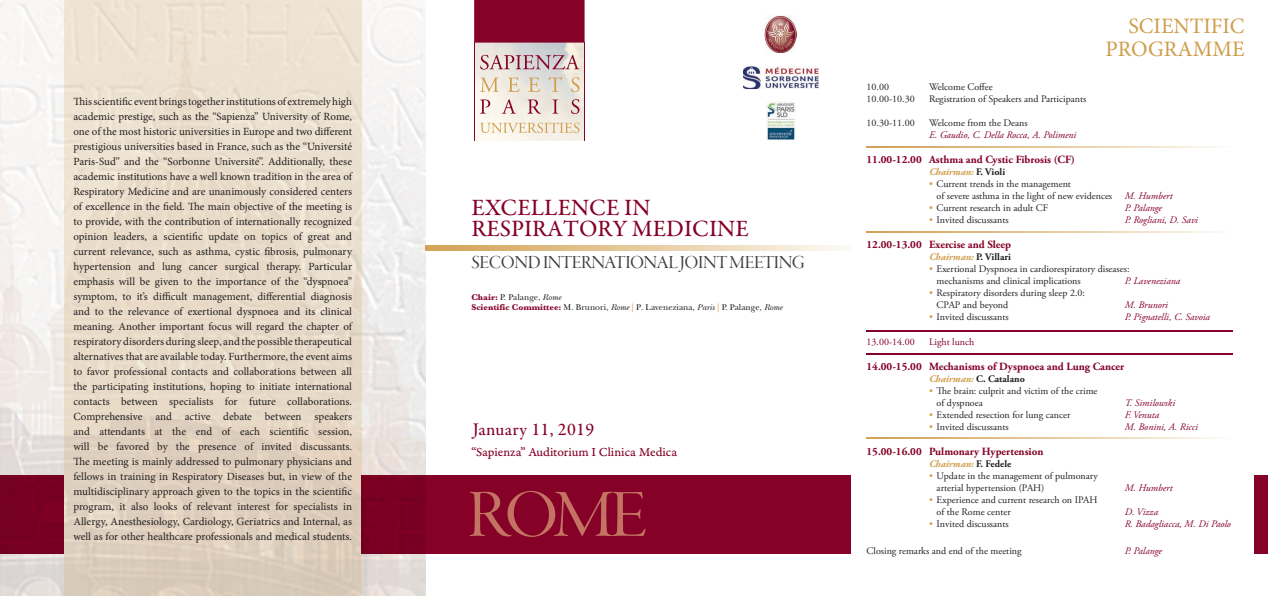
<style>
.page{position:relative;width:1268px;height:596px;background:#fff}
.page>*{position:absolute;margin:0;border:0;box-sizing:border-box;transform-origin:0 0}
.t1{font:69.4px "Garamond Premr Pro Disp";color:#c47261;scale:1.06 1}
.t2{font:500 23.6px/21.2px "Garamond Premr Pro";color:#850128}
.t3{font:22px/23px "Minion Pro";color:#cf9e4c;text-align:right}
.t4{font:19px "Garamond Premr Pro Disp";letter-spacing:-.02em;color:#3e3e3f}
.t5{font:500 18px "Garamond Premr Pro";letter-spacing:.02em;color:#850128}
.t6{font:13px "Garamond Premr Pro Capt";color:#850128}
.t7{font:11px/15px "Minion Pro";letter-spacing:-.005em;color:#231f20;text-align:justify}
.t8{font:700 11px "Adobe Garamond Pro";color:#850128}
.t9{font:10px/12px "Adobe Garamond Pro";color:#231f20}
.t10{font:italic 10px "Adobe Garamond Pro";color:#850128}
.t11{font:italic 700 10px "Adobe Garamond Pro";color:#cf9e4c}
.t12{font:10px "Adobe Garamond Pro";color:#850128}
.t13{font:700 10px "Adobe Garamond Pro";color:#231f20}
.t14{font:8.7px/10.5px "New Baskerville Std";color:#231f20}
.s1{font-family:"Baskerville";font-weight:700;color:#850128}
.s2{font-style:italic}
.s3{color:#cf9e4c}
.s4{font-style:normal;color:#231f20}
.s5{font-style:italic;color:#cf9e4c}
</style>
<div class="page">
<img style="left:0;top:0;width:425px;height:595px">
<div style="left:64px;top:0;width:297px;height:595px;background:linear-gradient(to bottom,#f1e6d5,#ddcdbb)"></div>
<div style="left:0;top:474px;width:64px;height:79px;background:#760022"></div>
<div style="left:361px;top:474px;width:489px;height:79px;background:#850128"></div>
<div style="left:1253px;top:474px;width:14px;height:79px;background:#850128"></div>
<img style="left:475px;top:43px;width:108px;height:98px">
<svg style="left:480px;top:55px;width:99px;height:14px"></svg>
<svg style="left:480px;top:77px;width:18px;height:15px"></svg>
<svg style="left:507px;top:77px;width:12px;height:15px"></svg>
<svg style="left:528px;top:77px;width:12px;height:15px"></svg>
<svg style="left:548px;top:77px;width:14px;height:15px"></svg>
<svg style="left:571px;top:77px;width:8px;height:15px"></svg>
<svg style="left:480px;top:99px;width:10px;height:15px"></svg>
<svg style="left:501px;top:99px;width:15px;height:15px"></svg>
<svg style="left:527px;top:99px;width:14px;height:15px"></svg>
<svg style="left:552px;top:99px;width:6px;height:15px"></svg>
<svg style="left:571px;top:99px;width:8px;height:15px"></svg>
<svg style="left:480px;top:122px;width:99px;height:11px"></svg>
<hr style="left:583px;top:43px;width:1px;height:98px;background:#850128">
<hr style="left:474px;top:43px;width:1px;height:98px;background:#850128">
<div style="left:474px;top:0;width:110px;height:43px;background:#850128"></div>
<img style="left:742px;top:66px;width:76px;height:23px">
<img style="left:766px;top:101px;width:29px;height:39px">
<img style="left:764px;top:15px;width:31px;height:38px">
<svg style="left:425px;top:245px;width:416px;height:6px;background:#e5cb9f"></svg>
<svg style="left:866px;top:146px;width:352px;height:1px"></svg>
<svg style="left:866px;top:231px;width:352px;height:1px"></svg>
<hr style="left:866px;top:330px;width:366px;height:2px;background:#850128">
<hr style="left:866px;top:353px;width:366px;height:1px;background:#850128">
<svg style="left:866px;top:437px;width:352px;height:1px"></svg>
<p class="t7" style="left:73px;top:93px;width:280px">This scientific event brings together institutions of extremely high academic prestige, such as the “Sapienza” University of Rome, one of the most historic universities in Europe and two different prestigious universities based in France, such as the “Université Paris-Sud” and the “Sorbonne Université”. Additionally, these academic institutions have a well known tradition in the area of Respiratory Medicine and are unanimously considered centers of excellence in the field. The main objective of the meeting is to provide, with the contribution of internationally recognized opinion leaders, a scientific update on topics of great and current relevance, such as asthma, cystic fibrosis, pulmonary hypertension and lung cancer surgical therapy. Particular emphasis will be given to the importance of the “dyspnoea” symptom, to it’s difficult management, differential diagnosis and to the relevance of exertional dyspnoea and its clinical meaning. Another important focus will regard the chapter of respiratory disorders during sleep, and the possible therapeutical alternatives that are available today. Furthermore, the event aims to favor professional contacts and collaborations between all the participating institutions, hoping to initiate international contacts between specialists for future collaborations.<br>Comprehensive and active debate between speakers and attendants at the end of each scientific session, will be favored by the presence of invited discussants.<br>The meeting is mainly addressed to pulmonary physicians and fellows in training in Respiratory Diseases but, in view of the multidisciplinary approach given to the topics in the scientific program, it also looks of relevant interest for specialists in Allergy, Anesthesiology, Cardiology, Geriatrics and Internal, as well as for other healthcare professionals and medical students.</p>
<h2 class="t2" style="left:471px;top:197px;width:279px">EXCELLENCE IN<br>RESPIRATORY MEDICINE</h2>
<h3 class="t4" style="left:471px;top:252px;width:335px">SECOND INTERNATIONAL JOINT MEETING</h3>
<p class="t14" style="left:471px;top:291px;width:312px"><span class="s1">Chair:</span> P. Palange, <span class="s2">Rome<br></span><span class="s1">Scientific Committee:</span> M. Brunori, <span class="s2">Rome</span> <span class="s3">|</span> P. Laveneziana, <span class="s2">Paris</span> <span class="s3">|</span> P. Palange, <span class="s2">Rome</span></p>
<h3 class="t5" style="left:472px;top:418px;width:123px">January 11, 2019</h3>
<p class="t6" style="left:471px;top:444px;width:207px">“Sapienza” Auditorium I Clinica Medica</p>
<h1 class="t1" style="left:467px;top:476px;width:171px">ROME</h1>
<h3 class="t3" style="left:1105px;top:15px;width:140px">SCIENTIFIC<br>PROGRAMME</h3>
<p class="t9" style="left:866px;top:81px;width:24px">10.00</p>
<p class="t9" style="left:928px;top:81px;width:65px">Welcome Coffee</p>
<p class="t9" style="left:866px;top:93px;width:50px">10.00-10.30</p>
<p class="t9" style="left:928px;top:93px;width:159px">Registration of Speakers and Participants</p>
<p class="t9" style="left:866px;top:117px;width:50px">10.30-11.00</p>
<p class="t9" style="left:928px;top:117px;width:100px">Welcome from the Deans</p>
<p class="t10" style="left:928px;top:129px;width:149px">E. Gaudio, C. Della Rocca, A. Polimeni</p>
<p class="t8" style="left:866px;top:153px;width:210px">11.00-12.00 Asthma and Cystic Fibrosis (CF)</p>
<p class="t11" style="left:928px;top:166px;width:78px">Chairman: <span class="s4">F. Violi</span></p>
<p class="t9" style="left:936px;top:178px;width:177px;text-indent:-8px"><span class="s3">•</span> Current trends in the management<br>of severe asthma in the light of new evidences</p>
<p class="t10" style="left:1124px;top:190px;width:49px">M. Humbert</p>
<p class="t9" style="left:928px;top:202px;width:121px"><span class="s3">•</span> Current research in adult CF</p>
<p class="t10" style="left:1124px;top:202px;width:39px">P. Palange</p>
<p class="t9" style="left:928px;top:214px;width:81px"><span class="s3">•</span> Invited discussants</p>
<p class="t10" style="left:1124px;top:214px;width:75px">P. Rogliani, D. Savi</p>
<p class="t8" style="left:866px;top:238px;width:146px">12.00-13.00 Exercise and Sleep</p>
<p class="t11" style="left:928px;top:251px;width:83px">Chairman: <span class="s4">P. Villari</span></p>
<p class="t9" style="left:936px;top:263px;width:194px;text-indent:-8px"><span class="s3">•</span> Exertional Dyspnoea in cardiorespiratory diseases: mechanisms and clinical implications</p>
<p class="t10" style="left:1124px;top:275px;width:57px">P. Laveneziana</p>
<p class="t9" style="left:936px;top:287px;width:150px;text-indent:-8px"><span class="s3">•</span> Respiratory disorders during sleep 2.0:<br>CPAP and beyond</p>
<p class="t10" style="left:1124px;top:299px;width:45px">M. Brunori</p>
<p class="t9" style="left:928px;top:311px;width:81px"><span class="s3">•</span> Invited discussants</p>
<p class="t10" style="left:1124px;top:311px;width:87px">P. Pignatelli, C. Savoia</p>
<p class="t12" style="left:866px;top:335px;width:50px">13.00-14.00</p>
<p class="t12" style="left:928px;top:335px;width:47px">Light lunch</p>
<p class="t8" style="left:866px;top:359px;width:259px">14.00-15.00 Mechanisms of Dyspnoea and Lung Cancer</p>
<p class="t13" style="left:928px;top:372px;width:97px"><span class="s5">Chairman:</span> C. Catalano</p>
<p class="t9" style="left:936px;top:384px;width:162px;text-indent:-8px"><span class="s3">•</span> The brain: culprit and victim of the crime of dyspnoea</p>
<p class="t10" style="left:1124px;top:396px;width:52px">T. Similowski</p>
<p class="t9" style="left:928px;top:408px;width:143px"><span class="s3">•</span> Extended resection for lung cancer</p>
<p class="t10" style="left:1124px;top:408px;width:36px">F. Venuta</p>
<p class="t9" style="left:928px;top:420px;width:81px"><span class="s3">•</span> Invited discussants</p>
<p class="t10" style="left:1124px;top:420px;width:75px">M. Bonini, A. Ricci</p>
<p class="t8" style="left:866px;top:445px;width:178px">15.00-16.00 Pulmonary Hypertension</p>
<p class="t11" style="left:928px;top:458px;width:84px">Chairman: <span class="s4">F. Fedele</span></p>
<p class="t9" style="left:936px;top:470px;width:162px;text-indent:-8px"><span class="s3">•</span> Update in the management of pulmonary arterial hypertension (PAH)</p>
<p class="t10" style="left:1124px;top:481px;width:49px">M. Humbert</p>
<p class="t9" style="left:936px;top:494px;width:162px;text-indent:-8px"><span class="s3">•</span> Experience and current research on IPAH of the Rome center</p>
<p class="t10" style="left:1124px;top:505px;width:35px">D. Vizza</p>
<p class="t9" style="left:928px;top:518px;width:81px"><span class="s3">•</span> Invited discussants</p>
<p class="t10" style="left:1124px;top:517px;width:108px">R. Badagliacca, M. Di Paolo</p>
<p class="t9" style="left:866px;top:545px;width:156px">Closing remarks and end of the meeting</p>
<p class="t10" style="left:1124px;top:544px;width:39px">P. Palange</p>
</div>
